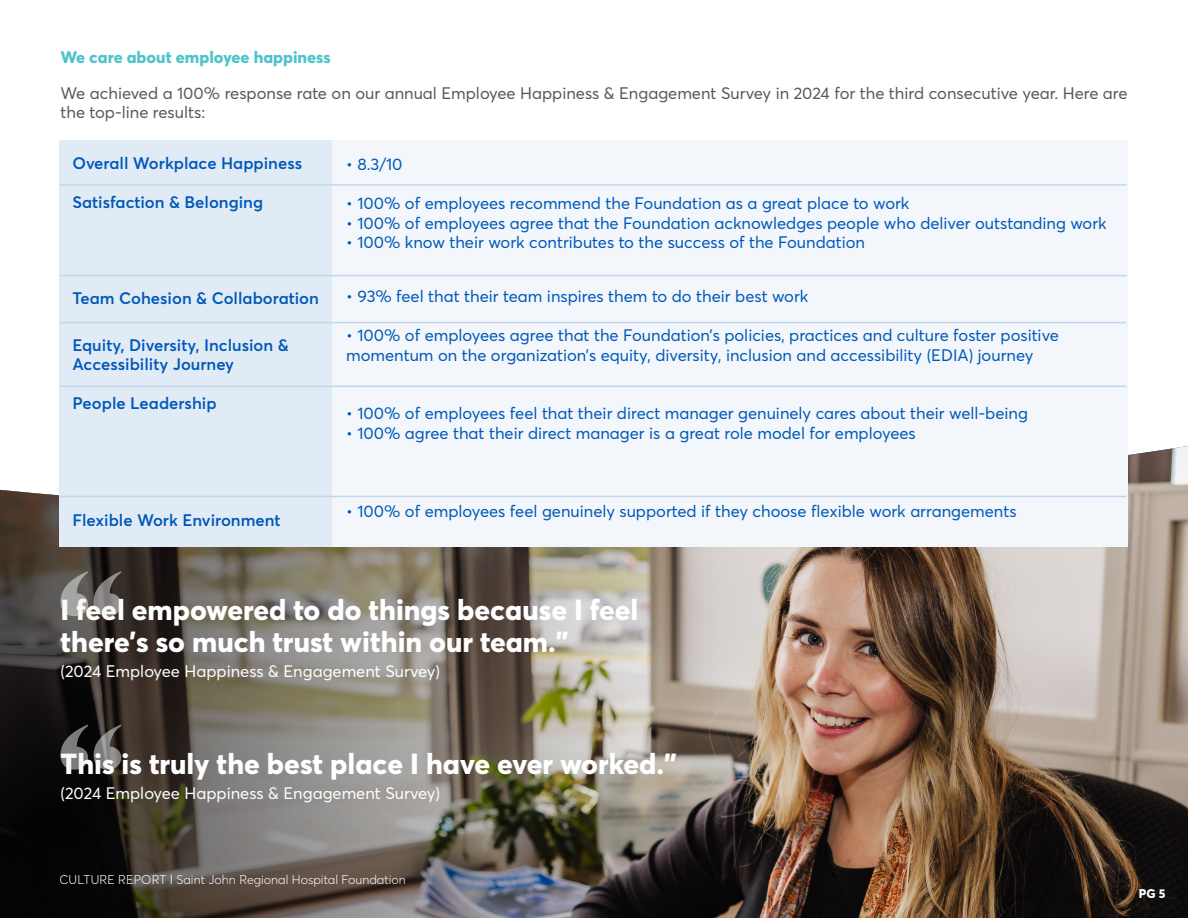
<style>
.page{position:relative;width:1188px;height:918px;background:#fff}
.page>*{position:absolute;margin:0;border:0;box-sizing:border-box;transform-origin:0 0}
.t1{font:800 28.65px/31.5px "Averta";color:#fff}
.t2{font:16.5px/19.5px "Averta";color:#0058b8}
.t3{font:600 16.5px/19.5px "Averta";color:#0058b8}
.t4{font:16.5px/19.5px "Averta";color:#57585a}
.t5{font:16.5px "Averta";color:#fff}
.t6{font:800 16.5px "Averta";color:#4fc3cb}
.t7{font:300 12.45px "Averta";color:#fff}
.t8{font:800 12.45px "Averta";color:#fff}
.s1{font-size:13.5px}
</style>
<div class="page">
<img style="left:0;top:446px;width:1188px;height:472px">
<div style="left:59px;top:140px;width:1069px;height:406px;background:#e0ebf6"></div>
<div style="left:332px;top:140px;width:796px;height:406px;background:#f3f7fb"></div>
<hr style="left:60px;top:184px;width:1066px;height:2px;background:#c2d6ee">
<hr style="left:60px;top:275px;width:1066px;height:1px;background:#c2d6ee">
<hr style="left:60px;top:322px;width:1066px;height:1px;background:#c2d6ee">
<hr style="left:60px;top:386px;width:1066px;height:1px;background:#c2d6ee">
<hr style="left:60px;top:496px;width:1066px;height:1px;background:#c2d6ee">
<svg style="left:60px;top:725px;width:62px;height:45px;background:#4c4a4a"></svg>
<svg style="left:60px;top:571px;width:62px;height:45px;background:#716d6a"></svg>
<p class="t6" style="left:60px;top:45px;width:272px">We care about employee happiness</p>
<p class="t4" style="left:60px;top:82px;width:1069px">We achieved a 100% response rate on our annual Employee Happiness &amp; Engagement Survey in 2024 for the third consecutive year. Here are the top-line results:</p>
<p class="t3" style="left:72px;top:153px;width:231px">Overall Workplace Happiness</p>
<p class="t3" style="left:72px;top:192px;width:192px">Satisfaction &amp; Belonging</p>
<p class="t3" style="left:72px;top:288px;width:248px">Team Cohesion &amp; Collaboration</p>
<p class="t3" style="left:72px;top:335px;width:218px">Equity, Diversity, Inclusion &amp;<br>Accessibility Journey</p>
<p class="t3" style="left:72px;top:393px;width:146px">People Leadership</p>
<p class="t3" style="left:72px;top:510px;width:210px">Flexible Work Environment</p>
<p class="t2" style="left:346px;top:154px;width:58px">• 8.3/10</p>
<p class="t2" style="left:346px;top:193px;width:565px">• 100% of employees recommend the Foundation as a great place to work</p>
<p class="t2" style="left:346px;top:212px;width:762px">• 100% of employees agree that the Foundation acknowledges people who deliver outstanding work</p>
<p class="t2" style="left:346px;top:232px;width:520px">• 100% know their work contributes to the success of the Foundation</p>
<p class="t2" style="left:346px;top:286px;width:464px">• 93% feel that their team inspires them to do their best work</p>
<p class="t2" style="left:346px;top:325px;width:714px">• 100% of employees agree that the Foundation’s policies, practices and culture foster positive momentum on the organization’s equity, diversity, inclusion and accessibility (EDIA) journey</p>
<p class="t2" style="left:346px;top:403px;width:683px">• 100% of employees feel that their direct manager genuinely cares about their well-being</p>
<p class="t2" style="left:346px;top:422px;width:571px">• 100% agree that their direct manager is a great role model for employees</p>
<p class="t2" style="left:346px;top:500px;width:672px">• 100% of employees feel genuinely supported if they choose flexible work arrangements</p>
<p class="t1" style="left:60px;top:593px;width:580px">I feel empowered to do things because I feel there’s so much trust within our team.”</p>
<p class="t5" style="left:60px;top:660px;width:381px">(2024 Employee Happiness &amp; Engagement Survey)</p>
<p class="t1" style="left:60px;top:746px;width:618px">This is truly the best place I have ever worked.”</p>
<p class="t5" style="left:60px;top:782px;width:381px">(2024 Employee Happiness &amp; Engagement Survey)</p>
<p class="t7" style="left:59px;top:871px;width:348px">CULTURE REPORT <span class="s1">I</span> Saint John Regional Hospital Foundation</p>
<p class="t8" style="left:1139px;top:885px;width:28px">PG 5</p>
</div>
